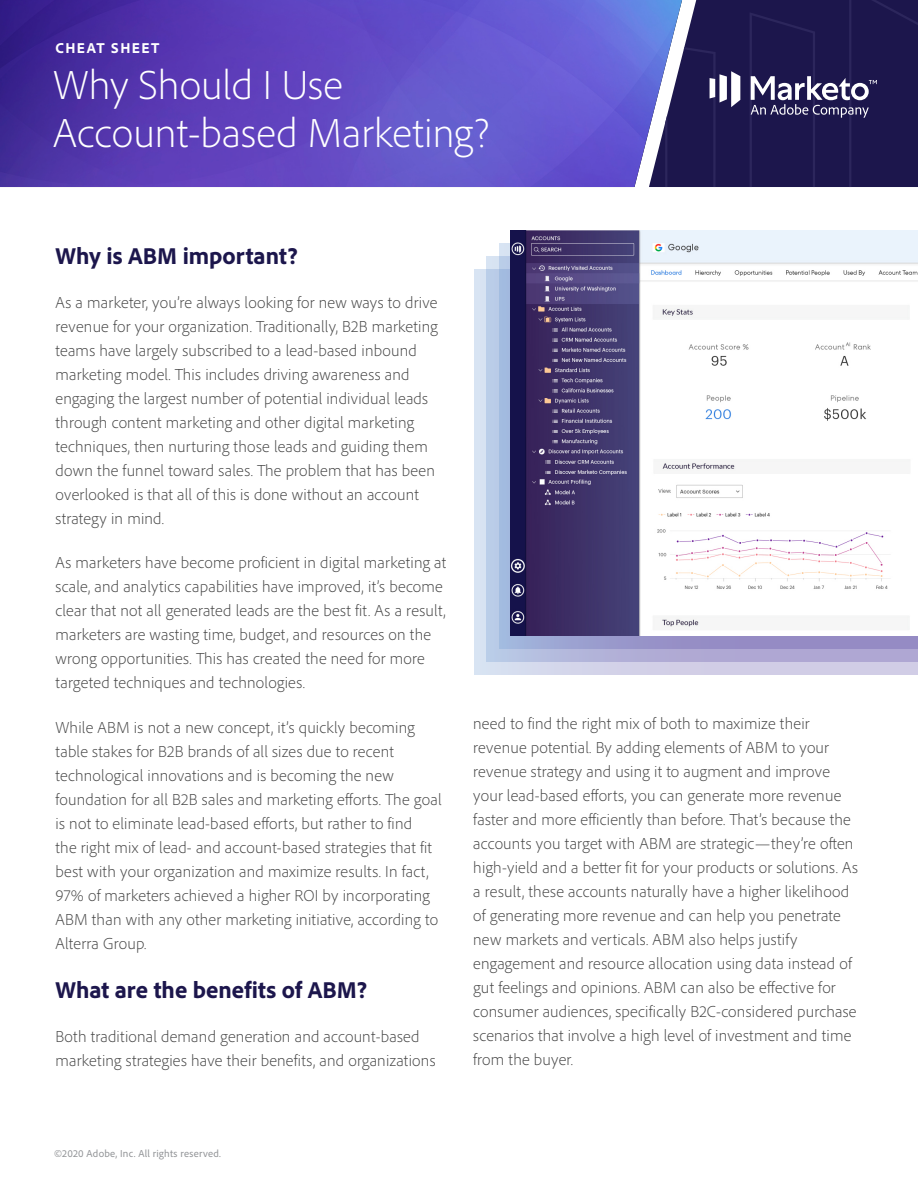
<style>
.page{position:relative;width:918px;height:1188px;background:#fff}
.page>*{position:absolute;margin:0;border:0;box-sizing:border-box;transform-origin:0 0}
.t1{font:300 42px/48px "Adobe Clean";color:#fff}
.t2{font:800 24px "Adobe Clean";color:#1c164c}
.t3{font:300 16.5px/24px "Adobe Clean";letter-spacing:.01em;color:#444}
.t4{font:800 15px "Adobe Clean";letter-spacing:.1em;color:#fff}
.t5{font:10.5px "Adobe Clean";letter-spacing:.02em;color:#939598}
</style>
<div class="page">
<svg style="left:684px;top:0;width:66px;height:187px;background:#2b2658"></svg>
<img style="left:0;top:0;width:682px;height:187px">
<svg style="left:665px;top:47px;width:75px;height:140px;background:#383262"></svg>
<svg style="left:750px;top:0;width:168px;height:187px;background:#262154"></svg>
<svg style="left:475px;top:269px;width:443px;height:405px;background:#d3d8ec"></svg>
<svg style="left:487px;top:256px;width:431px;height:405px;background:#b4bbde"></svg>
<svg style="left:499px;top:244px;width:419px;height:404px;background:#9fa8d4"></svg>
<img style="left:511px;top:230px;width:407px;height:405px">
<p class="t4" style="left:56px;top:38px;width:106px">CHEAT SHEET</p>
<h1 class="t1" style="left:53px;top:60px;width:438px">Why Should I Use<br>Account-based Marketing?</h1>
<h2 class="t2" style="left:56px;top:240px;width:244px">Why is ABM important?</h2>
<p class="t3" style="left:56px;top:290px;width:384px">As a marketer, you’re always looking for new ways to drive revenue for your organization. Traditionally, B2B marketing teams have largely subscribed to a lead-based inbound marketing model. This includes driving awareness and engaging the largest number of potential individual leads through content marketing and other digital marketing techniques, then nurturing those leads and guiding them down the funnel toward sales. The problem that has been overlooked is that all of this is done without an account strategy in mind.</p>
<p class="t3" style="left:56px;top:550px;width:392px">As marketers have become proficient in digital marketing at scale, and analytics capabilities have improved, it’s become clear that not all generated leads are the best fit. As a result, marketers are wasting time, budget, and resources on the wrong opportunities. This has created the need for more targeted techniques and technologies.</p>
<p class="t3" style="left:56px;top:715px;width:388px">While ABM is not a new concept, it’s quickly becoming table stakes for B2B brands of all sizes due to recent technological innovations and is becoming the new foundation for all B2B sales and marketing efforts. The goal is not to eliminate lead-based efforts, but rather to find<br>the right mix of lead- and account-based strategies that fit best with your organization and maximize results. In fact, 97% of marketers achieved a higher ROI by incorporating ABM than with any other marketing initiative, according to Alterra Group.</p>
<h2 class="t2" style="left:56px;top:974px;width:313px">What are the benefits of ABM?</h2>
<p class="t3" style="left:56px;top:1024px;width:382px">Both traditional demand generation and account-based marketing strategies have their benefits, and organizations</p>
<p class="t3" style="left:473px;top:711px;width:386px">need to find the right mix of both to maximize their revenue potential. By adding elements of ABM to your revenue strategy and using it to augment and improve your lead-based efforts, you can generate more revenue faster and more efficiently than before. That’s because the accounts you target with ABM are strategic—they’re often high-yield and a better fit for your products or solutions. As a result, these accounts naturally have a higher likelihood of generating more revenue and can help you penetrate new markets and verticals. ABM also helps justify engagement and resource allocation using data instead of gut feelings and opinions. ABM can also be effective for consumer audiences, specifically B2C-considered purchase scenarios that involve a high level of investment and time from the buyer.</p>
<p class="t5" style="left:54px;top:1147px;width:169px">©2020 Adobe, Inc. All rights reserved.</p>
</div>
